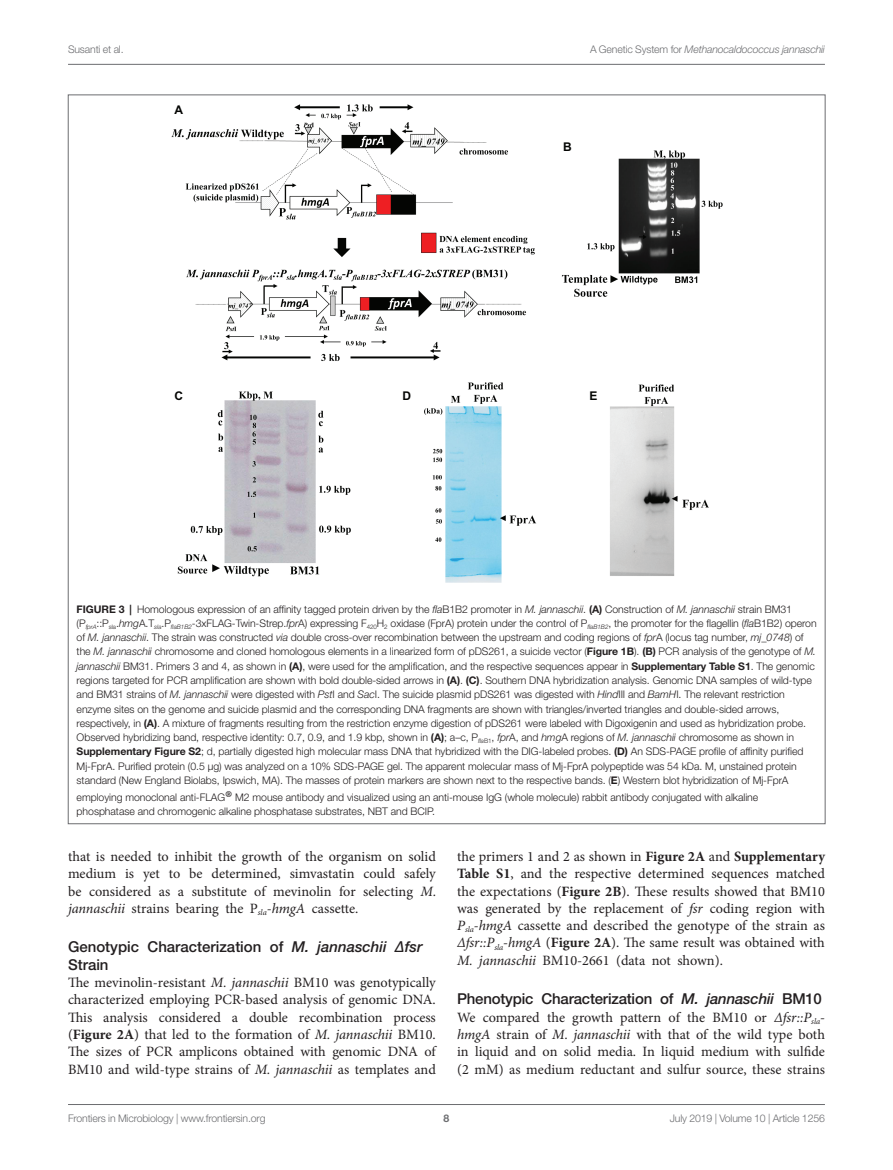
<style>
.page{position:relative;width:893px;height:1170px;background:#fff}
.page>*{position:absolute;margin:0;border:0;box-sizing:border-box;transform-origin:0 0}
.HEAD_3{font:500 15px/18px "Helvetica Neue LT Std";color:#231f20}
.TEXT_FLUSH{font:14.25px/17.2px "Minion Pro";color:#231f20;text-align:justify}
.TEXT{font:14.25px/17.2px "Minion Pro";color:#231f20;text-align:justify}
.t1{font:700 12px "Arial";color:#040503}
.FIG_LEG{font:300 10.5px/14.2px "Helvetica Neue LT Std";letter-spacing:-.005em;color:#231f20}
.t2{font:300 10.5px "Helvetica Neue LT Std";letter-spacing:-.015em;color:#6c6d70}
.t3{font:italic 300 10.5px "Helvetica Neue LT Std";letter-spacing:-.015em;color:#6c6d70}
.t4{font:700 10.5px "Helvetica Neue LT Std";color:#6c6d70}
.s1{font-style:normal}
.s2{font-weight:700}
.s3{font-style:italic}
.s4{font-family:"Minion Pro";font-weight:400;font-size:22.5px}
</style>
<div class="page">
<hr style="left:68px;top:64px;width:757px;height:1px;background:#6c6d70">
<hr style="left:68px;top:1104px;width:757px;height:1px;background:#6c6d70">
<img style="left:171px;top:104px;width:552px;height:479px">
<p class="t2" style="left:68px;top:42px;width:57px">Susanti et al.</p>
<p class="t3" style="left:590px;top:43px;width:236px"><span class="s1">A Genetic System for</span> Methanocaldococcus jannaschii</p>
<p class="t1" style="left:174px;top:102px;width:10px">A</p>
<p class="t1" style="left:563px;top:138px;width:10px">B</p>
<p class="t1" style="left:174px;top:387px;width:10px">C</p>
<p class="t1" style="left:402px;top:387px;width:10px">D</p>
<p class="t1" style="left:589px;top:387px;width:10px">E</p>
<p class="FIG_LEG" style="left:77px;top:601px;width:741px"><span class="s2">FIGURE 3 |</span> Homologous expression of an affinity tagged protein driven by the <span class="s3">fla</span>B1B2 promoter in <span class="s3">M. jannaschii</span>. <span class="s2">(A)</span> Construction of <span class="s3">M. jannaschii</span> strain BM31 (P<sub>fprA</sub>::P<sub>sla</sub>.<span class="s3">hmg</span>A.T<sub>sla</sub>.P<sub>flaB1B2</sub>-3xFLAG-Twin-Strep.<span class="s3">fpr</span>A) expressing F<sub>420</sub>H<sub>2</sub> oxidase (FprA) protein under the control of P<sub>flaB1B2</sub>, the promoter for the flagellin (<span class="s3">fla</span>B1B2) operon of <span class="s3">M. jannaschii</span>. The strain was constructed <span class="s3">via</span> double cross-over recombination between the upstream and coding regions of <span class="s3">fpr</span>A (locus tag number, <span class="s3">mj_0748</span>) of the <span class="s3">M. jannaschii</span> chromosome and cloned homologous elements in a linearized form of pDS261, a suicide vector (<span class="s2">Figure 1B</span>). <span class="s2">(B)</span> PCR analysis of the genotype of <span class="s3">M. jannaschii</span> BM31. Primers 3 and 4, as shown in <span class="s2">(A)</span>, were used for the amplification, and the respective sequences appear in <span class="s2">Supplementary Table S1</span>. The genomic regions targeted for PCR amplification are shown with bold double-sided arrows in <span class="s2">(A)</span>. <span class="s2">(C)</span>. Southern DNA hybridization analysis. Genomic DNA samples of wild-type and BM31 strains of <span class="s3">M. jannaschii</span> were digested with <span class="s3">Pst</span>I and <span class="s3">Sac</span>I. The suicide plasmid pDS261 was digested with <span class="s3">Hind</span>III and <span class="s3">BamH</span>I. The relevant restriction enzyme sites on the genome and suicide plasmid and the corresponding DNA fragments are shown with triangles/inverted triangles and double-sided arrows, respectively, in <span class="s2">(A)</span>. A mixture of fragments resulting from the restriction enzyme digestion of pDS261 were labeled with Digoxigenin and used as hybridization probe.<br>Observed hybridizing band, respective identity: 0.7, 0.9, and 1.9 kbp, shown in <span class="s2">(A)</span>; a–c, P<sub>fla</sub><sub>B1</sub>, <span class="s3">fpr</span>A, and <span class="s3">hmg</span>A regions of <span class="s3">M. jannaschii</span> chromosome as shown in <span class="s2">Supplementary Figure S2</span>; d, partially digested high molecular mass DNA that hybridized with the DIG-labeled probes. <span class="s2">(D)</span> An SDS-PAGE profile of affinity purified Mj-FprA. Purified protein (0.5 μg) was analyzed on a 10% SDS-PAGE gel. The apparent molecular mass of Mj-FprA polypeptide was 54 kDa. M, unstained protein standard (New England Biolabs, Ipswich, MA). The masses of protein markers are shown next to the respective bands. (<span class="s2">E</span>) Western blot hybridization of Mj-FprA</p>
<p class="FIG_LEG" style="left:77px;top:789px;width:683px">employing monoclonal anti-FLAG<span class="s4">®</span> M2 mouse antibody and visualized using an anti-mouse IgG (whole molecule) rabbit antibody conjugated with alkaline phosphatase and chromogenic alkaline phosphatase substrates, NBT and BCIP.</p>
<p class="TEXT" style="left:68px;top:848px;width:370px">that is needed to inhibit the growth of the organism on solid medium is yet to be determined, simvastatin could safely be considered as a substitute of mevinolin for selecting <span class="s3">M. jannaschii</span> strains bearing the P<sub>sla</sub>-<span class="s3">hmgA</span> cassette.</p>
<p class="HEAD_3" style="left:68px;top:937px;width:356px">Genotypic Characterization of <span class="s3">M. jannaschii Δfsr<br></span>Strain</p>
<p class="TEXT_FLUSH" style="left:68px;top:974px;width:369px">The mevinolin-resistant <span class="s3">M. jannaschii</span> BM10 was genotypically characterized employing PCR-based analysis of genomic DNA.<br>This analysis considered a double recombination process (<span class="s2">Figure 2A</span>) that led to the formation of <span class="s3">M. jannaschii</span> BM10.<br>The sizes of PCR amplicons obtained with genomic DNA of BM10 and wild-type strains of <span class="s3">M. jannaschii</span> as templates and</p>
<p class="TEXT_FLUSH" style="left:457px;top:848px;width:369px">the primers 1 and 2 as shown in <span class="s2">Figure 2A</span> and <span class="s2">Supplementary Table S1</span>, and the respective determined sequences matched the expectations (<span class="s2">Figure 2B</span>). These results showed that BM10 was generated by the replacement of <span class="s3">fsr</span> coding region with <span class="s3">P</span><sub>sla</sub><span class="s3">-hmgA</span> cassette and described the genotype of the strain as <span class="s3">Δfsr::P</span><sub>sla</sub><span class="s3">-hmgA</span> (<span class="s2">Figure 2A</span>). The same result was obtained with <span class="s3">M. jannaschii</span> BM10-2661 (data not shown).</p>
<p class="HEAD_3" style="left:457px;top:989px;width:366px">Phenotypic Characterization of <span class="s3">M. jannaschii</span> BM10</p>
<p class="TEXT_FLUSH" style="left:457px;top:1008px;width:369px">We compared the growth pattern of the BM10 or <span class="s3">Δfsr::P</span><sub>sla&shy;</sub><span class="s3">hmgA</span> strain of <span class="s3">M. jannaschii</span> with that of the wild type both in liquid and on solid media. In liquid medium with sulfide (2 mM) as medium reductant and sulfur source, these strains</p>
<p class="t2" style="left:68px;top:1111px;width:199px">Frontiers in Microbiology | www.frontiersin.org</p>
<p class="t4" style="left:444px;top:1111px;width:7px">8</p>
<p class="t2" style="left:670px;top:1111px;width:157px">July 2019 | Volume 10 | Article 1256</p>
</div>
